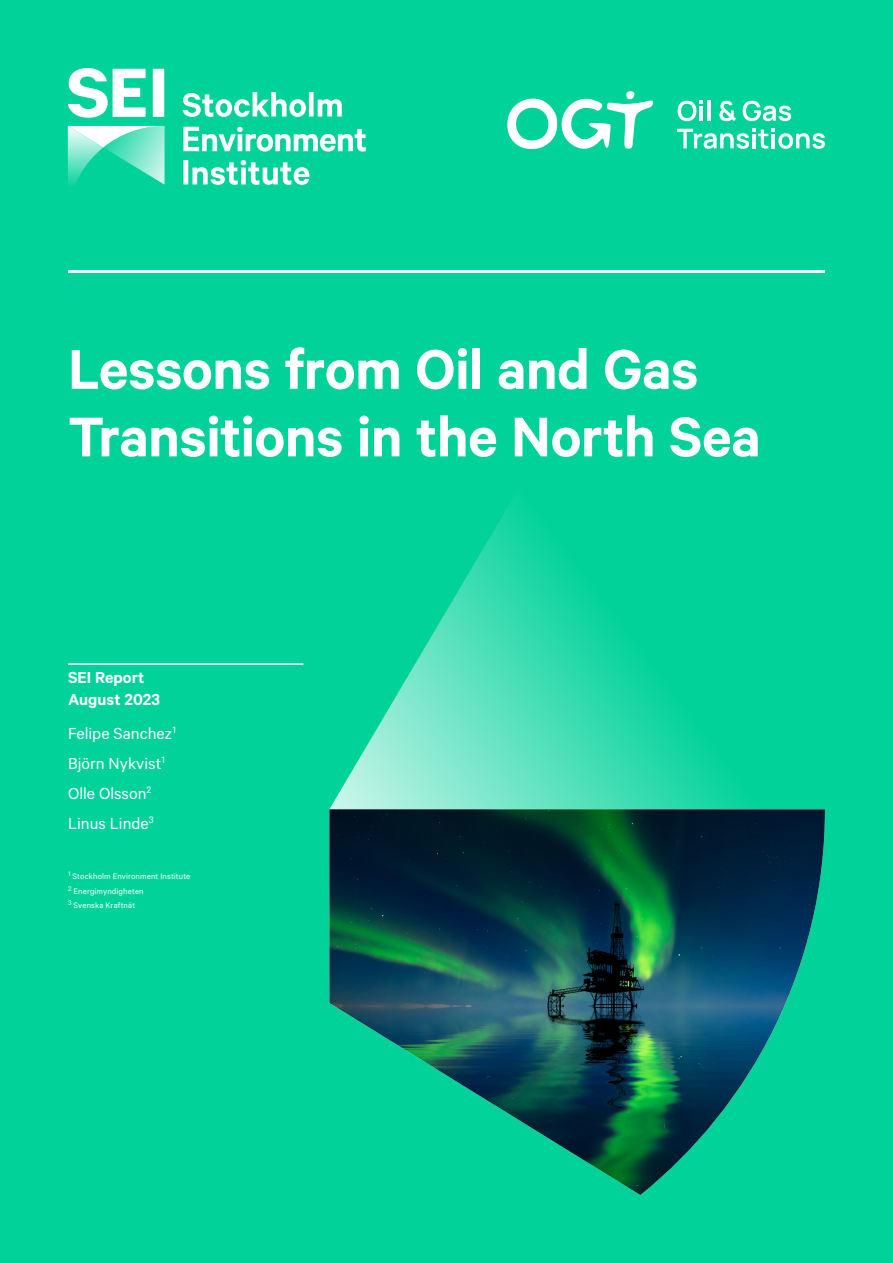
<style>
.page{position:relative;width:893px;height:1263px;background:#00d29a}
.page>*{position:absolute;margin:0;border:0;box-sizing:border-box;transform-origin:0 0}
.Cover_title{font:600 63px/67.5px "Calibre";letter-spacing:-.01em;color:#fff}
.Authors{font:18px "Calibre";color:#fff}
.Working_title{font:600 18px/21.6px "Calibre";color:#fff}
.Body_text{font:9px "Calibre";letter-spacing:.015em;color:#fff}
</style>
<div class="page">
<svg style="left:329px;top:500px;width:416px;height:309px"></svg>
<hr style="left:68px;top:270px;width:757px;height:3px;background:#fff">
<svg style="left:68px;top:68px;width:78px;height:50px"></svg>
<div style="left:153px;top:69px;width:11px;height:48px;background:#fff"></div>
<svg style="left:68px;top:126px;width:97px;height:59px"></svg>
<svg style="left:183px;top:160px;width:126px;height:25px"></svg>
<svg style="left:183px;top:127px;width:183px;height:25px"></svg>
<svg style="left:182px;top:92px;width:160px;height:25px"></svg>
<img style="left:329px;top:809px;width:496px;height:386px">
<hr style="left:68px;top:663px;width:235px;height:2px;background:#fff">
<svg style="left:507px;top:91px;width:146px;height:58px"></svg>
<svg style="left:677px;top:128px;width:148px;height:21px"></svg>
<hr style="left:772px;top:134px;width:3px;height:14px;background:#fff">
<svg style="left:678px;top:101px;width:25px;height:20px"></svg>
<svg style="left:719px;top:101px;width:17px;height:20px"></svg>
<svg style="left:743px;top:101px;width:48px;height:20px"></svg>
<hr style="left:707px;top:101px;width:3px;height:20px;background:#fff">
<p class="Cover_title" style="left:68px;top:334px;width:694px">Lessons from Oil and Gas<br>Transitions in the North Sea</p>
<p class="Working_title" style="left:68px;top:666px;width:94px">SEI Report<br>August 2023</p>
<p class="Authors" style="left:68px;top:723px;width:109px">Felipe Sanchez<sup>1</sup></p>
<p class="Authors" style="left:68px;top:753px;width:98px">Björn Nykvist<sup>1</sup></p>
<p class="Authors" style="left:68px;top:783px;width:85px">Olle Olsson<sup>2</sup></p>
<p class="Authors" style="left:68px;top:813px;width:87px">Linus Linde<sup>3</sup></p>
<p class="Body_text" style="left:68px;top:871px;width:124px"><sup>1</sup> Stockholm Environment Institute</p>
<p class="Body_text" style="left:68px;top:886px;width:77px"><sup>2</sup> Energimyndigheten</p>
<p class="Body_text" style="left:68px;top:900px;width:69px"><sup>3</sup> Svenska Kraftnät</p>
</div>
